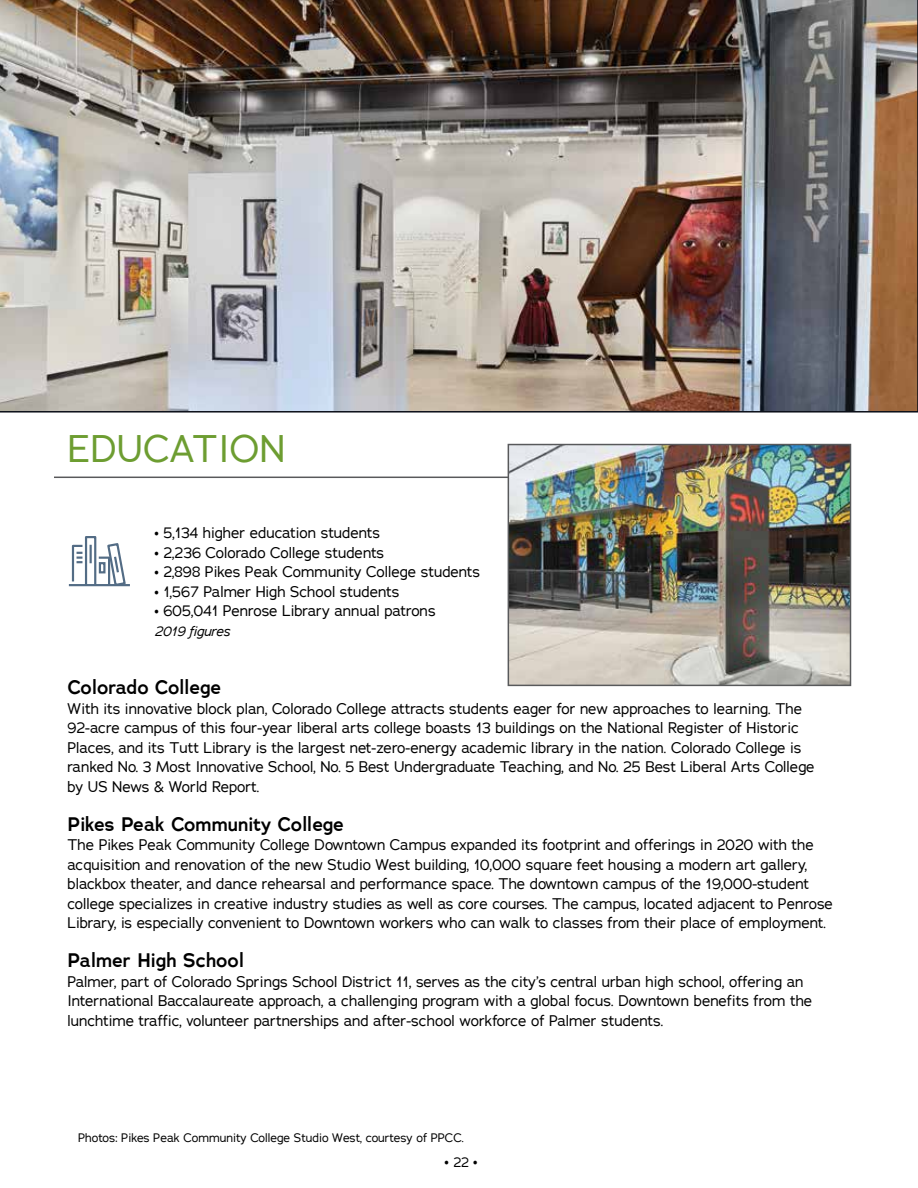
<style>
.page{position:relative;width:918px;height:1188px;background:#fff}
.page>*{position:absolute;margin:0;border:0;box-sizing:border-box;transform-origin:0 0}
.t1{font:37.5px "Adrianna";letter-spacing:.015em;color:#6d9d31}
.t2{font:600 19.5px "Adrianna";color:#000}
.t3{font:15px/19.5px "Adrianna";color:#000}
.t4{font:italic 13.5px "Adrianna";color:#000}
.t5{font:12px "Adrianna";color:#000}
.s1{font-size:13.5px}
</style>
<div class="page">
<hr style="left:54px;top:477px;width:472px;height:1px;background:#58595b">
<hr style="left:69px;top:584px;width:61px;height:2px;background:#536c85">
<svg style="left:71px;top:536px;width:59px;height:51px"></svg>
<img style="left:0;top:0;width:918px;height:413px">
<img style="left:511px;top:447px;width:337px;height:236px">
<div style="left:508px;top:444px;width:343px;height:242px;border:2px solid #58595b"></div>
<h1 class="t1" style="left:68px;top:425px;width:219px">EDUCATION</h1>
<p class="t3" style="left:154px;top:523px;width:227px">• 5,134 higher education students</p>
<p class="t3" style="left:155px;top:543px;width:231px">• 2,236 Colorado College students</p>
<p class="t3" style="left:155px;top:562px;width:327px">• 2,898 Pikes Peak Community College students</p>
<p class="t3" style="left:155px;top:582px;width:246px">• 1,567 Palmer High School students</p>
<p class="t3" style="left:155px;top:601px;width:283px">• 605,041 Penrose Library annual patrons</p>
<p class="t4" style="left:154px;top:623px;width:77px">2019 figures</p>
<h2 class="t2" style="left:68px;top:675px;width:155px">Colorado College</h2>
<p class="t3" style="left:68px;top:699px;width:749px">With its innovative block plan, Colorado College attracts students eager for new approaches to learning. The 92-acre campus of this four-year liberal arts college boasts 13 buildings on the National Register of Historic Places, and its Tutt Library is the largest net-zero-energy academic library in the nation. Colorado College is ranked No. 3 Most Innovative School, No. 5 Best Undergraduate Teaching, and No. 25 Best Liberal Arts College by US News &amp; World Report.</p>
<h2 class="t2" style="left:68px;top:812px;width:278px">Pikes Peak Community College</h2>
<p class="t3" style="left:68px;top:835px;width:767px">The Pikes Peak Community College Downtown Campus expanded its footprint and offerings in 2020 with the acquisition and renovation of the new Studio West building, 10,000 square feet housing a modern art gallery, blackbox theater, and dance rehearsal and performance space. The downtown campus of the 19,000-student college specializes in creative industry studies as well as core courses. The campus, located adjacent to Penrose Library, is especially convenient to Downtown workers who can walk to classes from their place of employment.</p>
<h2 class="t2" style="left:68px;top:948px;width:178px">Palmer High School</h2>
<p class="t3" style="left:68px;top:972px;width:746px">Palmer, part of Colorado Springs School District 11, serves as the city’s central urban high school, offering an<br>International Baccalaureate approach, a challenging program with a global focus. Downtown benefits from the lunchtime traffic, volunteer partnerships and after-school workforce of Palmer students.</p>
<p class="t5" style="left:78px;top:1130px;width:387px">Photos: Pikes Peak Community College Studio West, courtesy of PPCC.</p>
<p class="t3" style="left:444px;top:1151px;width:35px">• <span class="s1">22</span> •</p>
</div>
